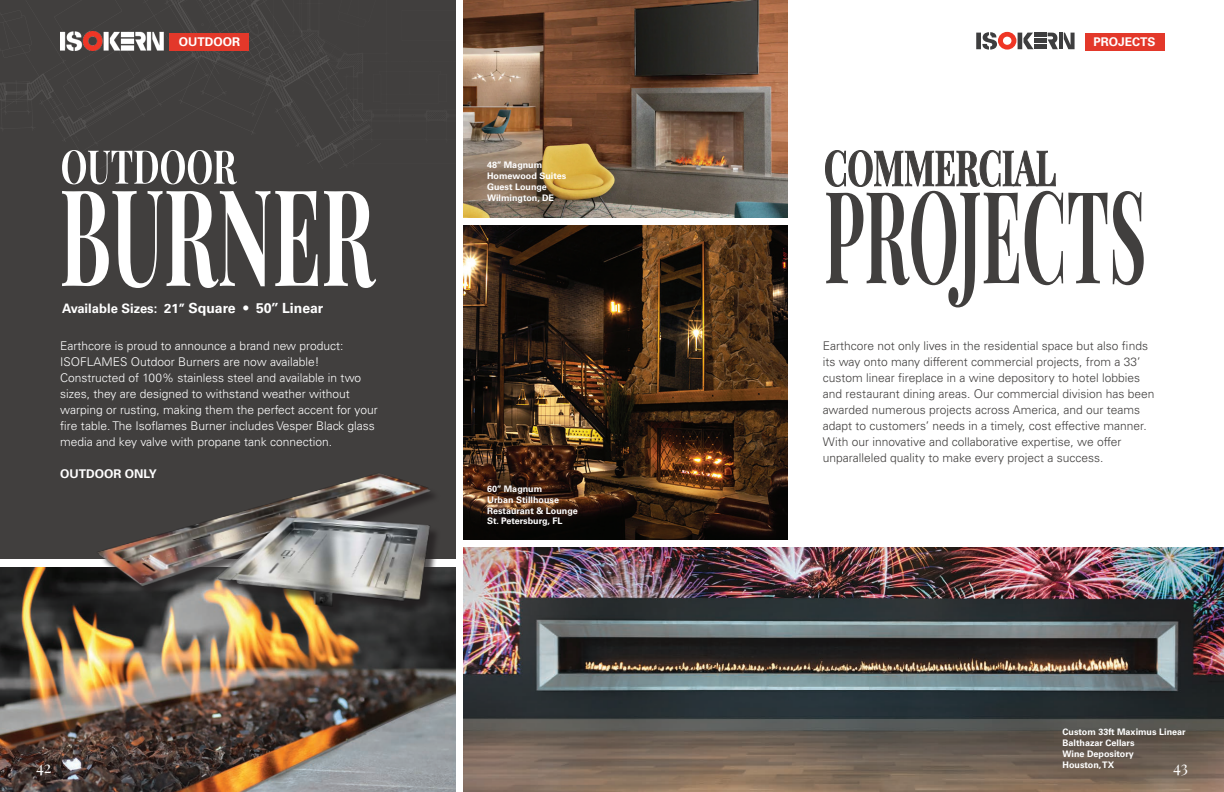
<style>
.page{position:relative;width:1224px;height:792px;background:#fff}
.page>*{position:absolute;margin:0;border:0;box-sizing:border-box;transform-origin:0 0}
.t1{font:16px "Playfair Display";color:#fff}
.t2{font:700 13px "Univers LT Std";color:#fff}
.No_Hyphen{font:300 12px/16px "Univers LT Std";color:#413f3e}
.Text_Paragaphs{font:300 12px/16px "Univers LT Std";color:#fff}
.Text_Paragaphs-2{font:700 12px "Univers LT Std";color:#fff}
.Text_Paragaphs-3{font:700 9px/10.8px "Univers LT Std";color:#fff}
.s1{font-size:14px}
</style>
<div class="page">
<img style="left:463px;top:225px;width:324px;height:314px">
<img style="left:463px;top:547px;width:761px;height:245px">
<div style="left:0;top:0;width:455px;height:558px;background:#413f3e"></div>
<svg style="left:0;top:0;width:370px;height:166px"></svg>
<img style="left:0;top:567px;width:455px;height:225px">
<img style="left:83px;top:473px;width:372px;height:152px">
<div style="left:169px;top:33px;width:80px;height:17px;background:#e3382a"></div>
<img style="left:60px;top:32px;width:103px;height:18px">
<img style="left:463px;top:0;width:324px;height:217px">
<div style="left:1085px;top:33px;width:80px;height:17px;background:#e3382a"></div>
<hr style="left:1059px;top:33px;width:4px;height:16px;background:#3e3e3f">
<svg style="left:1064px;top:33px;width:11px;height:16px"></svg>
<hr style="left:1034px;top:33px;width:12px;height:4px;background:#3e3e3f">
<hr style="left:1034px;top:39px;width:12px;height:4px;background:#3e3e3f">
<hr style="left:1034px;top:45px;width:12px;height:4px;background:#3e3e3f">
<div style="left:976px;top:33px;width:5px;height:16px;background:#3e3e3f"></div>
<svg style="left:982px;top:32px;width:51px;height:18px"></svg>
<svg style="left:1048px;top:33px;width:10px;height:16px"></svg>
<svg style="left:62px;top:150px;width:175px;height:34px"></svg>
<svg style="left:62px;top:191px;width:314px;height:97px"></svg>
<svg style="left:825px;top:150px;width:319px;height:157px"></svg>
<p class="Text_Paragaphs-2" style="left:179px;top:35px;width:63px">OUTDOOR</p>
<p class="t2" style="left:62px;top:301px;width:263px">Available Sizes: 21’’ <span class="s1">Square • 50’’ Linear</span></p>
<p class="Text_Paragaphs" style="left:60px;top:338px;width:319px">Earthcore is proud to announce a brand new product:<br>ISOFLAMES Outdoor Burners are now available!<br>Constructed of 100% stainless steel and available in two sizes, they are designed to withstand weather without warping or rusting, making them the perfect accent for your fire table. The Isoflames Burner includes Vesper Black glass media and key valve with propane tank connection.</p>
<p class="Text_Paragaphs-2" style="left:60px;top:467px;width:98px">OUTDOOR ONLY</p>
<p class="Text_Paragaphs-3" style="left:487px;top:160px;width:81px">48’’ Magnum<br>Homewood Suites<br>Guest Lounge<br>Wilmington, DE</p>
<p class="Text_Paragaphs-3" style="left:487px;top:483px;width:92px">60’’ Magnum<br>Urban Stillhouse<br>Restaurant &amp; Lounge<br>St. Petersburg, FL</p>
<p class="Text_Paragaphs-2" style="left:1094px;top:35px;width:63px">PROJECTS</p>
<p class="No_Hyphen" style="left:823px;top:338px;width:333px">Earthcore not only lives in the residential space but also finds its way onto many different commercial projects, from a 33’ custom linear fireplace in a wine depository to hotel lobbies and restaurant dining areas. Our commercial division has been awarded numerous projects across America, and our teams adapt to customers’ needs in a timely, cost effective manner.<br>With our innovative and collaborative expertise, we offer unparalleled quality to make every project a success.</p>
<p class="Text_Paragaphs-3" style="left:1063px;top:727px;width:125px">Custom 33ft Maximus Linear<br>Balthazar Cellars<br>Wine Depository</p>
<p class="Text_Paragaphs-3" style="left:1063px;top:759px;width:53px">Houston, TX</p>
<p class="t1" style="left:36px;top:757px;width:17px">42</p>
<p class="t1" style="left:1173px;top:757px;width:16px">43</p>
</div>
